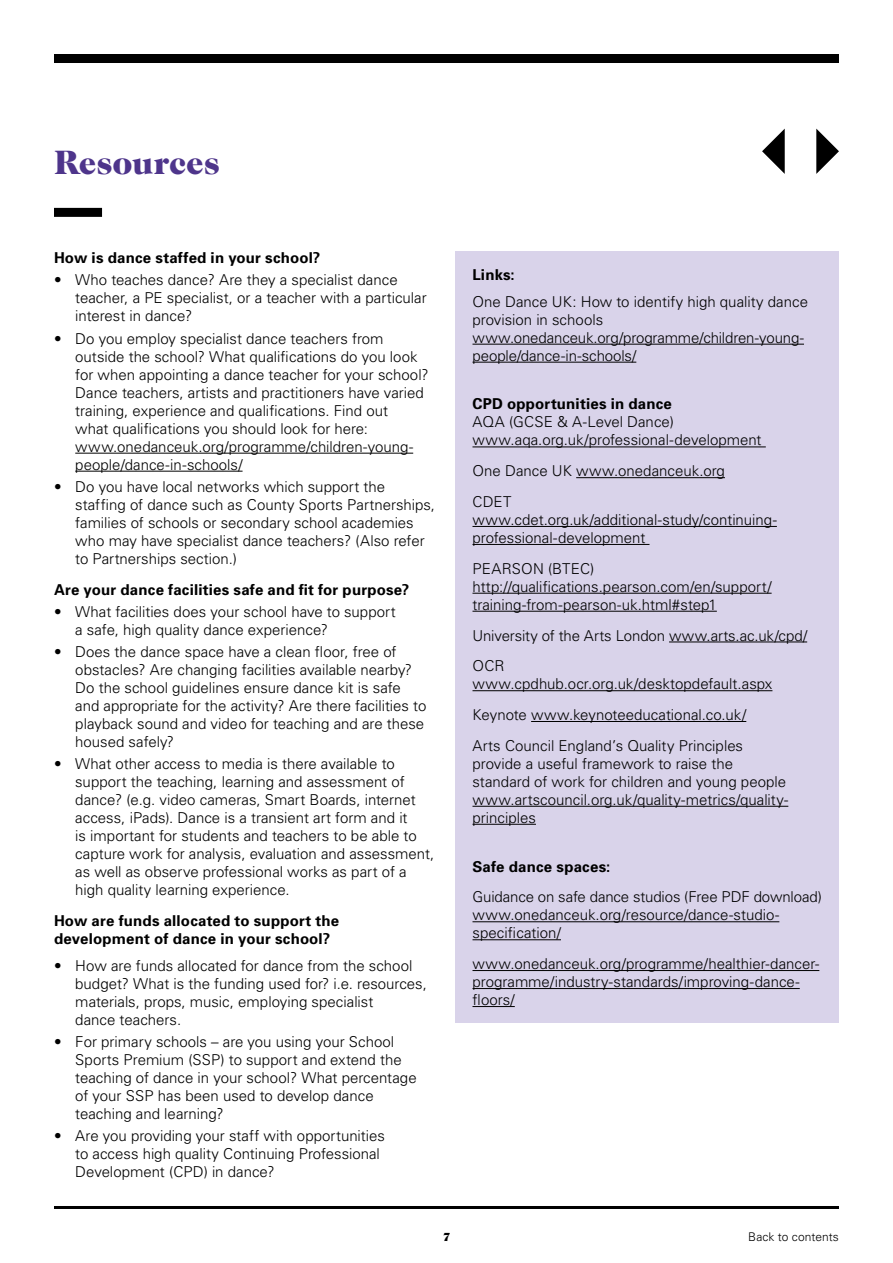
<style>
.page{position:relative;width:893px;height:1263px;background:#fff}
.page>*{position:absolute;margin:0;border:0;box-sizing:border-box;transform-origin:0 0}
.t1{font:900 34.5px "Caslon 224 IT Cby BT";letter-spacing:-.005em;color:#4e358b}
.t2{font:300 15px/18px "Univers";color:#000}
.t3{font:700 15px/18px "Univers";letter-spacing:.015em;color:#000}
.t4{font:300 12px "Univers";letter-spacing:.01em;color:#000}
.t5{font:900 12px "Caslon 224 IT Cby BT";color:#000}
</style>
<div class="page">
<hr style="left:54px;top:1206px;width:785px;height:3px;background:#000">
<div style="left:54px;top:54px;width:785px;height:9px;background:#000"></div>
<div style="left:54px;top:208px;width:48px;height:9px;background:#000"></div>
<hr style="left:75px;top:453px;width:338px;height:1px;background:#000">
<hr style="left:75px;top:471px;width:168px;height:1px;background:#000">
<svg style="left:816px;top:129px;width:23px;height:45px"></svg>
<svg style="left:762px;top:129px;width:23px;height:45px"></svg>
<div style="left:455px;top:251px;width:384px;height:771px;background:#d9d3ea"></div>
<hr style="left:472px;top:344px;width:332px;height:1px;background:#000">
<hr style="left:472px;top:362px;width:164px;height:1px;background:#000">
<hr style="left:472px;top:446px;width:294px;height:1px;background:#000">
<hr style="left:576px;top:477px;width:149px;height:1px;background:#000">
<hr style="left:472px;top:526px;width:305px;height:1px;background:#000">
<hr style="left:472px;top:544px;width:177px;height:1px;background:#000">
<hr style="left:472px;top:593px;width:300px;height:1px;background:#000">
<hr style="left:472px;top:611px;width:245px;height:1px;background:#000">
<hr style="left:669px;top:641px;width:138px;height:1px;background:#000">
<hr style="left:472px;top:690px;width:300px;height:1px;background:#000">
<hr style="left:531px;top:721px;width:215px;height:1px;background:#000">
<hr style="left:472px;top:806px;width:316px;height:1px;background:#000">
<hr style="left:472px;top:824px;width:64px;height:1px;background:#000">
<hr style="left:472px;top:921px;width:307px;height:1px;background:#000">
<hr style="left:472px;top:939px;width:89px;height:1px;background:#000">
<hr style="left:472px;top:970px;width:347px;height:1px;background:#000">
<hr style="left:472px;top:988px;width:328px;height:1px;background:#000">
<hr style="left:472px;top:1006px;width:43px;height:1px;background:#000">
<h1 class="t1" style="left:54px;top:141px;width:167px">Resources</h1>
<p class="t3" style="left:54px;top:248px;width:268px">How is dance staffed in your school?</p>
<p class="t2" style="left:75px;top:271px;width:353px;text-indent:-21px">• Who teaches dance? Are they a specialist dance teacher, a PE specialist, or a teacher with a particular interest in dance?</p>
<p class="t2" style="left:75px;top:329px;width:355px;text-indent:-21px">• Do you employ specialist dance teachers from outside the school? What qualifications do you look for when appointing a dance teacher for your school?<br>Dance teachers, artists and practitioners have varied training, experience and qualifications. Find out<br>what qualifications you should look for here: www.onedanceuk.org/programme/children-young&shy;people/dance-in-schools/</p>
<p class="t2" style="left:75px;top:477px;width:361px;text-indent:-21px">• Do you have local networks which support the staffing of dance such as County Sports Partnerships, families of schools or secondary school academies who may have specialist dance teachers? (Also refer to Partnerships section.)</p>
<p class="t3" style="left:54px;top:580px;width:357px">Are your dance facilities safe and fit for purpose?</p>
<p class="t2" style="left:75px;top:602px;width:322px;text-indent:-21px">• What facilities does your school have to support a safe, high quality dance experience?</p>
<p class="t2" style="left:75px;top:642px;width:353px;text-indent:-21px">• Does the dance space have a clean floor, free of obstacles? Are changing facilities available nearby?<br>Do the school guidelines ensure dance kit is safe and appropriate for the activity? Are there facilities to playback sound and video for teaching and are these housed safely?</p>
<p class="t2" style="left:75px;top:755px;width:361px;text-indent:-21px">• What other access to media is there available to support the teaching, learning and assessment of dance? (e.g. video cameras, Smart Boards, internet access, iPads). Dance is a transient art form and it<br>is important for students and teachers to be able to capture work for analysis, evaluation and assessment, as well as observe professional works as part of a high quality learning experience.</p>
<p class="t3" style="left:54px;top:911px;width:287px">How are funds allocated to support the development of dance in your school?</p>
<p class="t2" style="left:75px;top:956px;width:353px;text-indent:-21px">• How are funds allocated for dance from the school budget? What is the funding used for? i.e. resources, materials, props, music, employing specialist<br>dance teachers.</p>
<p class="t2" style="left:75px;top:1032px;width:343px;text-indent:-21px">• For primary schools – are you using your School Sports Premium (SSP) to support and extend the teaching of dance in your school? What percentage of your SSP has been used to develop dance teaching and learning?</p>
<p class="t2" style="left:75px;top:1126px;width:311px;text-indent:-21px">• Are you providing your staff with opportunities to access high quality Continuing Professional<br>Development (CPD) in dance?</p>
<p class="t3" style="left:472px;top:265px;width:44px">Links:</p>
<p class="t2" style="left:472px;top:292px;width:337px">One Dance UK: How to identify high quality dance provision in schools www.onedanceuk.org/programme/children-young&shy;people/dance-in-schools/</p>
<p class="t3" style="left:472px;top:395px;width:201px">CPD opportunities in dance</p>
<p class="t2" style="left:472px;top:413px;width:291px">AQA (GCSE &amp; A-Level Dance) www.aqa.org.uk/professional-development</p>
<p class="t2" style="left:472px;top:455px;width:254px;line-height:30.8px">One Dance UK www.onedanceuk.org<br>CDET</p>
<p class="t2" style="left:472px;top:510px;width:306px">www.cdet.org.uk/additional-study/continuing&shy;professional-development</p>
<p class="t2" style="left:472px;top:559px;width:301px">PEARSON (BTEC) http://qualifications.pearson.com/en/support/ training-from-pearson-uk.html#step1</p>
<p class="t2" style="left:472px;top:619px;width:336px;line-height:30.8px">University of the Arts London www.arts.ac.uk/cpd/<br>OCR</p>
<p class="t2" style="left:472px;top:668px;width:301px;line-height:30.8px">www.cpdhub.ocr.org.uk/desktopdefault.aspx<br>Keynote www.keynoteeducational.co.uk/<br>Arts Council England’s Quality Principles</p>
<p class="t2" style="left:472px;top:754px;width:317px">provide a useful framework to raise the standard of work for children and young people www.artscouncil.org.uk/quality-metrics/quality&shy;principles</p>
<p class="t3" style="left:472px;top:857px;width:139px">Safe dance spaces:</p>
<p class="t2" style="left:472px;top:887px;width:351px">Guidance on safe dance studios (Free PDF download) www.onedanceuk.org/resource/dance-studio&shy;specification/</p>
<p class="t2" style="left:472px;top:954px;width:348px">www.onedanceuk.org/programme/healthier-dancer&shy;programme/industry-standards/improving-dance&shy;floors/</p>
<p class="t5" style="left:443px;top:1229px;width:9px">7</p>
<p class="t4" style="left:748px;top:1229px;width:92px">Back to contents</p>
</div>
